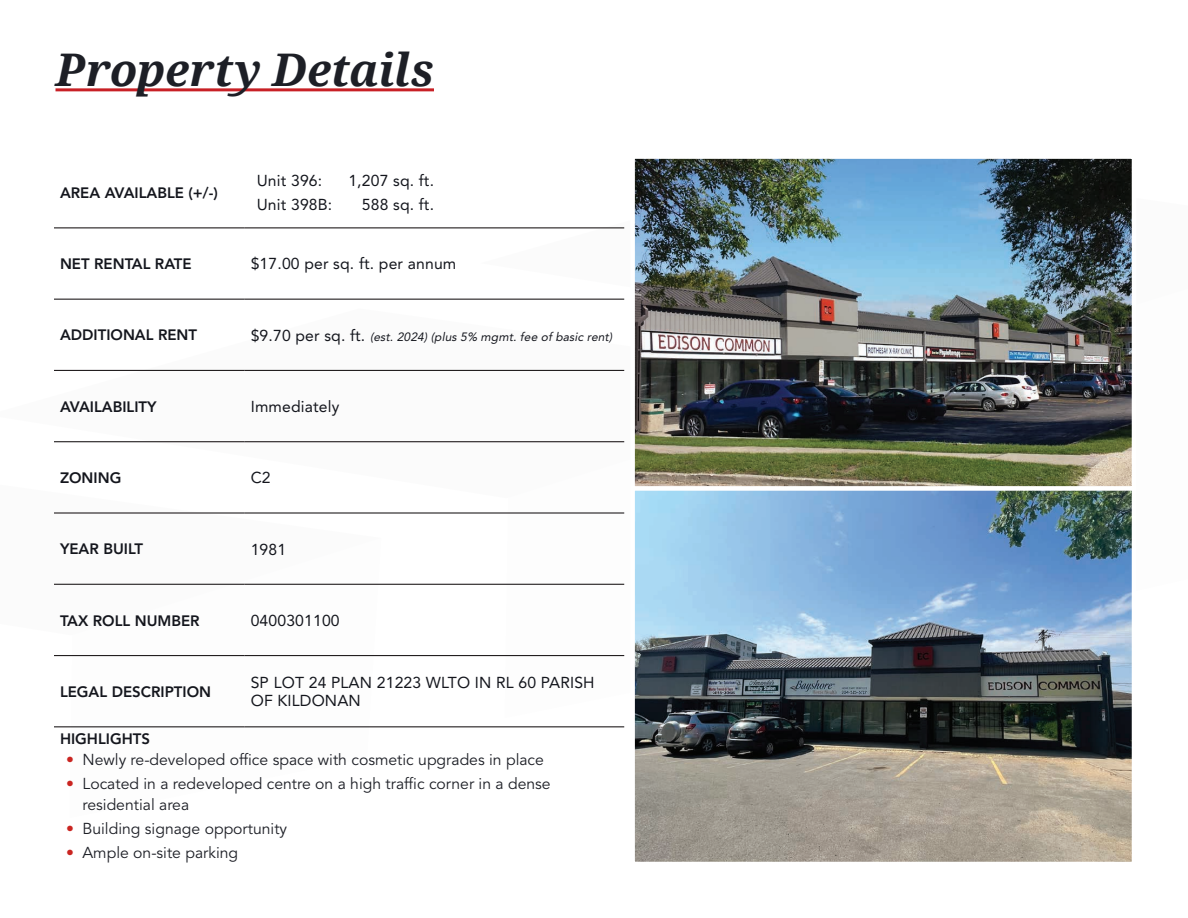
<style>
.page{position:relative;width:1188px;height:918px;background:#fff}
.page>*{position:absolute;margin:0;border:0;box-sizing:border-box;transform-origin:0 0}
.t1{font:italic 700 45px "Droid Serif";color:#1d1f26}
.t2{font:15.75px/21px "Avenir LT Std";color:#1d1f26}
.t3{font:15.75px/18px "Avenir LT Std";letter-spacing:.01em;color:#14161d}
.t4{font:800 15px "Avenir LT Std";color:#14161d}
.t5{font:italic 12px "Avenir LT Std";color:#14161d}
.s1{font-style:normal;font-size:15.75px}
.s2{color:#ca2521}
</style>
<div class="page">
<svg style="left:54px;top:369px;width:571px;height:74px"></svg>
<svg style="left:70px;top:656px;width:311px;height:72px"></svg>
<svg style="left:54px;top:583px;width:327px;height:1px"></svg>
<hr style="left:56px;top:88px;width:378px;height:3px;background:#c82026">
<hr style="left:54px;top:227px;width:191px;height:1px;background:#231f20">
<hr style="left:245px;top:227px;width:379px;height:1px;background:#231f20">
<hr style="left:54px;top:299px;width:191px;height:1px;background:#231f20">
<hr style="left:245px;top:299px;width:379px;height:1px;background:#231f20">
<hr style="left:54px;top:370px;width:191px;height:1px;background:#231f20">
<hr style="left:245px;top:370px;width:379px;height:1px;background:#231f20">
<hr style="left:54px;top:441px;width:191px;height:1px;background:#231f20">
<hr style="left:245px;top:441px;width:379px;height:1px;background:#231f20">
<hr style="left:54px;top:512px;width:191px;height:2px;background:#231f20">
<hr style="left:245px;top:512px;width:379px;height:2px;background:#231f20">
<hr style="left:54px;top:584px;width:191px;height:1px;background:#231f20">
<hr style="left:245px;top:584px;width:379px;height:1px;background:#231f20">
<hr style="left:54px;top:655px;width:191px;height:1px;background:#231f20">
<hr style="left:245px;top:655px;width:379px;height:1px;background:#231f20">
<hr style="left:54px;top:726px;width:191px;height:1px;background:#231f20">
<hr style="left:245px;top:726px;width:379px;height:1px;background:#231f20">
<img style="left:635px;top:159px;width:496px;height:702px">
<div style="left:630px;top:486px;width:506px;height:380px;border:4px solid #fff"></div>
<div style="left:630px;top:154px;width:506px;height:337px;border:4px solid #fff"></div>
<h1 class="t1" style="left:56px;top:39px;width:380px">Property Details</h1>
<p class="t4" style="left:60px;top:184px;width:159px">AREA AVAILABLE (+/-)</p>
<p class="t3" style="left:257px;top:172px;width:67px">Unit 396:</p>
<p class="t3" style="left:348px;top:172px;width:87px">1,207 sq. ft.</p>
<p class="t3" style="left:257px;top:196px;width:77px">Unit 398B:</p>
<p class="t3" style="left:362px;top:196px;width:74px">588 sq. ft.</p>
<p class="t4" style="left:60px;top:255px;width:133px">NET RENTAL RATE</p>
<p class="t3" style="left:251px;top:255px;width:207px">$17.00 per sq. ft. per annum</p>
<p class="t4" style="left:60px;top:326px;width:139px">ADDITIONAL RENT</p>
<p class="t5" style="left:251px;top:330px;width:366px"><span class="s1">$ 9 . 7 0 p e r s q . ft .</span> (est. 2024) (plus 5% mgmt. fee of basic rent)</p>
<p class="t4" style="left:60px;top:398px;width:98px">AVAILABILITY</p>
<p class="t3" style="left:251px;top:398px;width:90px">Immediately</p>
<p class="t4" style="left:60px;top:469px;width:63px">ZONING</p>
<p class="t3" style="left:251px;top:469px;width:22px">C2</p>
<p class="t4" style="left:60px;top:540px;width:85px">YEAR BUILT</p>
<p class="t3" style="left:251px;top:540px;width:37px">1981</p>
<p class="t4" style="left:60px;top:612px;width:141px">TAX ROLL NUMBER</p>
<p class="t3" style="left:251px;top:612px;width:90px">0400301100</p>
<p class="t4" style="left:60px;top:683px;width:153px">LEGAL DESCRIPTION</p>
<p class="t3" style="left:251px;top:674px;width:345px">SP LOT 24 PLAN 21223 WLTO IN RL 60 PARISH<br>OF KILDONAN</p>
<p class="t4" style="left:60px;top:730px;width:92px">HIGHLIGHTS</p>
<p class="t2" style="left:66px;top:750px;width:479px"><span class="s2">•</span> Newly re-developed office space with cosmetic upgrades in place</p>
<p class="t2" style="left:83px;top:774px;width:470px;text-indent:-17px"><span class="s2">•</span> Located in a redeveloped centre on a high traffic corner in a dense residential area</p>
<p class="t2" style="left:66px;top:819px;width:223px"><span class="s2">•</span> Building signage opportunity</p>
<p class="t2" style="left:66px;top:843px;width:174px"><span class="s2">•</span> Ample on-site parking</p>
</div>
